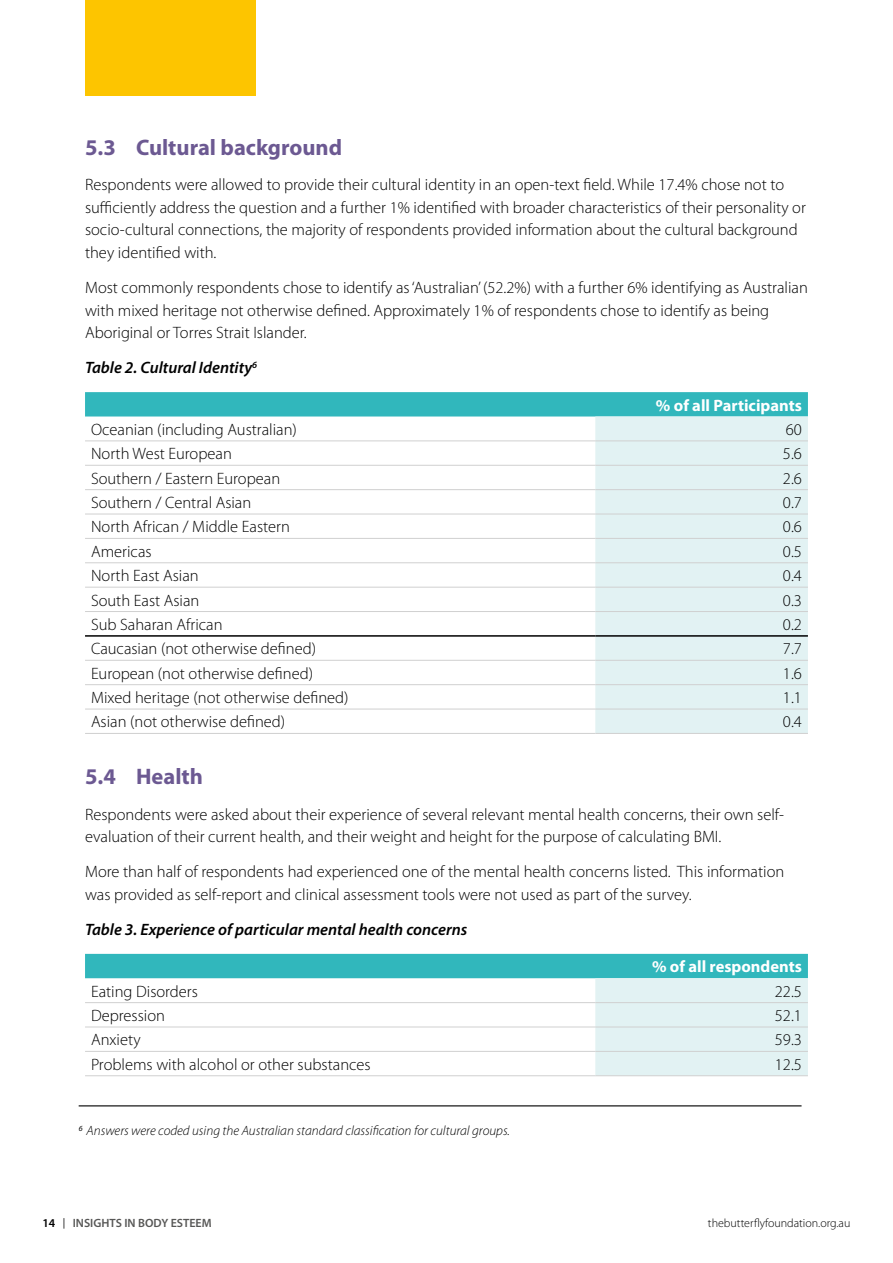
<style>
.page{position:relative;width:893px;height:1263px;background:#fff}
.page>*{position:absolute;margin:0;border:0;box-sizing:border-box;transform-origin:0 0}
.t1{font:700 22.5px "Myriad Pro";color:#6c5992}
.t2{font:300 16.5px/22.5px "Myriad Pro";color:#000}
.t3{font:italic 600 16.5px "Myriad Pro";color:#000}
.t4{font:700 16.5px "Myriad Pro";color:#fff}
.t5{font:italic 300 13.5px "Myriad Pro";color:#000}
.t6{font:300 12px "Myriad Pro";color:#000}
.t7{font:600 12px "Myriad Pro";color:#575756}
.s1{color:#000}
.s2{font-weight:400;font-size:10.5px;color:#000}
</style>
<div class="page">
<div style="left:85px;top:0;width:170px;height:96px;background:#fdc500"></div>
<hr style="left:79px;top:1105px;width:722px;height:1px;background:#000">
<div style="left:85px;top:392px;width:723px;height:24px;background:#31b7bc"></div>
<div style="left:595px;top:416px;width:213px;height:317px;background:#e2f2f3"></div>
<hr style="left:85px;top:440px;width:510px;height:1px;background:#d0d0d0">
<hr style="left:595px;top:440px;width:213px;height:1px;background:#d0d0d0">
<hr style="left:85px;top:465px;width:510px;height:1px;background:#d0d0d0">
<hr style="left:595px;top:465px;width:213px;height:1px;background:#d0d0d0">
<hr style="left:85px;top:489px;width:510px;height:1px;background:#d0d0d0">
<hr style="left:595px;top:489px;width:213px;height:1px;background:#d0d0d0">
<hr style="left:85px;top:514px;width:510px;height:1px;background:#d0d0d0">
<hr style="left:595px;top:514px;width:213px;height:1px;background:#d0d0d0">
<hr style="left:85px;top:538px;width:510px;height:1px;background:#d0d0d0">
<hr style="left:595px;top:538px;width:213px;height:1px;background:#d0d0d0">
<hr style="left:85px;top:562px;width:510px;height:1px;background:#d0d0d0">
<hr style="left:595px;top:562px;width:213px;height:1px;background:#d0d0d0">
<hr style="left:85px;top:587px;width:510px;height:1px;background:#d0d0d0">
<hr style="left:595px;top:587px;width:213px;height:1px;background:#d0d0d0">
<hr style="left:85px;top:611px;width:510px;height:1px;background:#d0d0d0">
<hr style="left:595px;top:611px;width:213px;height:1px;background:#d0d0d0">
<hr style="left:85px;top:660px;width:510px;height:1px;background:#d0d0d0">
<hr style="left:595px;top:660px;width:213px;height:1px;background:#d0d0d0">
<hr style="left:85px;top:684px;width:510px;height:1px;background:#d0d0d0">
<hr style="left:595px;top:684px;width:213px;height:1px;background:#d0d0d0">
<hr style="left:85px;top:709px;width:510px;height:1px;background:#d0d0d0">
<hr style="left:595px;top:709px;width:213px;height:1px;background:#d0d0d0">
<hr style="left:85px;top:733px;width:510px;height:1px;background:#d0d0d0">
<hr style="left:595px;top:733px;width:213px;height:1px;background:#d0d0d0">
<hr style="left:85px;top:635px;width:510px;height:2px;background:#000">
<hr style="left:595px;top:635px;width:213px;height:2px;background:#000">
<svg style="left:85px;top:954px;width:723px;height:121px"></svg>
<hr style="left:85px;top:1002px;width:510px;height:1px;background:#d0d0d0">
<hr style="left:595px;top:1002px;width:213px;height:1px;background:#d0d0d0">
<hr style="left:85px;top:1027px;width:510px;height:1px;background:#d0d0d0">
<hr style="left:595px;top:1027px;width:213px;height:1px;background:#d0d0d0">
<hr style="left:85px;top:1051px;width:510px;height:1px;background:#d0d0d0">
<hr style="left:595px;top:1051px;width:213px;height:1px;background:#d0d0d0">
<hr style="left:85px;top:1075px;width:510px;height:1px;background:#d0d0d0">
<hr style="left:595px;top:1075px;width:213px;height:1px;background:#d0d0d0">
<h1 class="t1" style="left:85px;top:135px;width:259px">5.3 Cultural background</h1>
<p class="t2" style="left:85px;top:174px;width:722px">Respondents were allowed to provide their cultural identity in an open-text field. While 17.4% chose not to sufficiently address the question and a further 1% identified with broader characteristics of their personality or socio-cultural connections, the majority of respondents provided information about the cultural background they identified with.</p>
<p class="t2" style="left:85px;top:277px;width:724px">Most commonly respondents chose to identify as ‘Australian’ (52.2%) with a further 6% identifying as Australian with mixed heritage not otherwise defined. Approximately 1% of respondents chose to identify as being<br>Aboriginal or Torres Strait Islander.</p>
<p class="t3" style="left:85px;top:359px;width:174px">Table 2. Cultural Identity<sup>6</sup></p>
<p class="t4" style="left:656px;top:396px;width:147px">% of all Participants</p>
<p class="t2" style="left:91px;top:418px;width:207px">Oceanian (including Australian)</p>
<p class="t2" style="left:786px;top:418px;width:18px">60</p>
<p class="t2" style="left:91px;top:443px;width:142px">North West European</p>
<p class="t2" style="left:783px;top:443px;width:20px">5.6</p>
<p class="t2" style="left:91px;top:467px;width:191px">Southern / Eastern European</p>
<p class="t2" style="left:783px;top:467px;width:20px">2.6</p>
<p class="t2" style="left:91px;top:491px;width:162px">Southern / Central Asian</p>
<p class="t2" style="left:783px;top:491px;width:20px">0.7</p>
<p class="t2" style="left:91px;top:516px;width:200px">North African / Middle Eastern</p>
<p class="t2" style="left:783px;top:516px;width:20px">0.6</p>
<p class="t2" style="left:91px;top:540px;width:62px">Americas</p>
<p class="t2" style="left:783px;top:540px;width:20px">0.5</p>
<p class="t2" style="left:91px;top:565px;width:109px">North East Asian</p>
<p class="t2" style="left:783px;top:565px;width:20px">0.4</p>
<p class="t2" style="left:91px;top:589px;width:110px">South East Asian</p>
<p class="t2" style="left:783px;top:589px;width:20px">0.3</p>
<p class="t2" style="left:91px;top:613px;width:133px">Sub Saharan African</p>
<p class="t2" style="left:783px;top:613px;width:20px">0.2</p>
<p class="t2" style="left:91px;top:638px;width:227px">Caucasian (not otherwise defined)</p>
<p class="t2" style="left:783px;top:638px;width:20px">7.7</p>
<p class="t2" style="left:91px;top:662px;width:223px">European (not otherwise defined)</p>
<p class="t2" style="left:783px;top:662px;width:20px">1.6</p>
<p class="t2" style="left:91px;top:686px;width:259px">Mixed heritage (not otherwise defined)</p>
<p class="t2" style="left:783px;top:686px;width:20px">1.1</p>
<p class="t2" style="left:91px;top:711px;width:196px">Asian (not otherwise defined)</p>
<p class="t2" style="left:783px;top:711px;width:20px">0.4</p>
<h1 class="t1" style="left:85px;top:764px;width:119px">5.4 Health</h1>
<p class="t2" style="left:85px;top:803px;width:701px">Respondents were asked about their experience of several relevant mental health concerns, their own self&shy;evaluation of their current health, and their weight and height for the purpose of calculating BMI.</p>
<p class="t2" style="left:85px;top:861px;width:701px">More than half of respondents had experienced one of the mental health concerns listed. This information was provided as self-report and clinical assessment tools were not used as part of the survey.</p>
<p class="t3" style="left:85px;top:920px;width:384px">Table 3. Experience of particular mental health concerns</p>
<p class="t4" style="left:652px;top:957px;width:151px">% of all respondents</p>
<p class="t2" style="left:91px;top:980px;width:108px">Eating Disorders</p>
<p class="t2" style="left:775px;top:980px;width:29px">22.5</p>
<p class="t2" style="left:91px;top:1004px;width:75px">Depression</p>
<p class="t2" style="left:775px;top:1004px;width:29px">52.1</p>
<p class="t2" style="left:91px;top:1029px;width:51px">Anxiety</p>
<p class="t2" style="left:775px;top:1029px;width:29px">59.3</p>
<p class="t2" style="left:91px;top:1053px;width:281px">Problems with alcohol or other substances</p>
<p class="t2" style="left:775px;top:1053px;width:29px">12.5</p>
<p class="t5" style="left:79px;top:1124px;width:433px"><sup>6</sup> Answers were coded using the Australian standard classification for cultural groups.</p>
<p class="t7" style="left:43px;top:1216px;width:171px"><span class="s1">14</span> <span class="s2">|</span> INSIGHTS IN BODY ESTEEM</p>
<p class="t6" style="left:708px;top:1216px;width:144px">thebutterflyfoundation.org.au</p>
</div>
